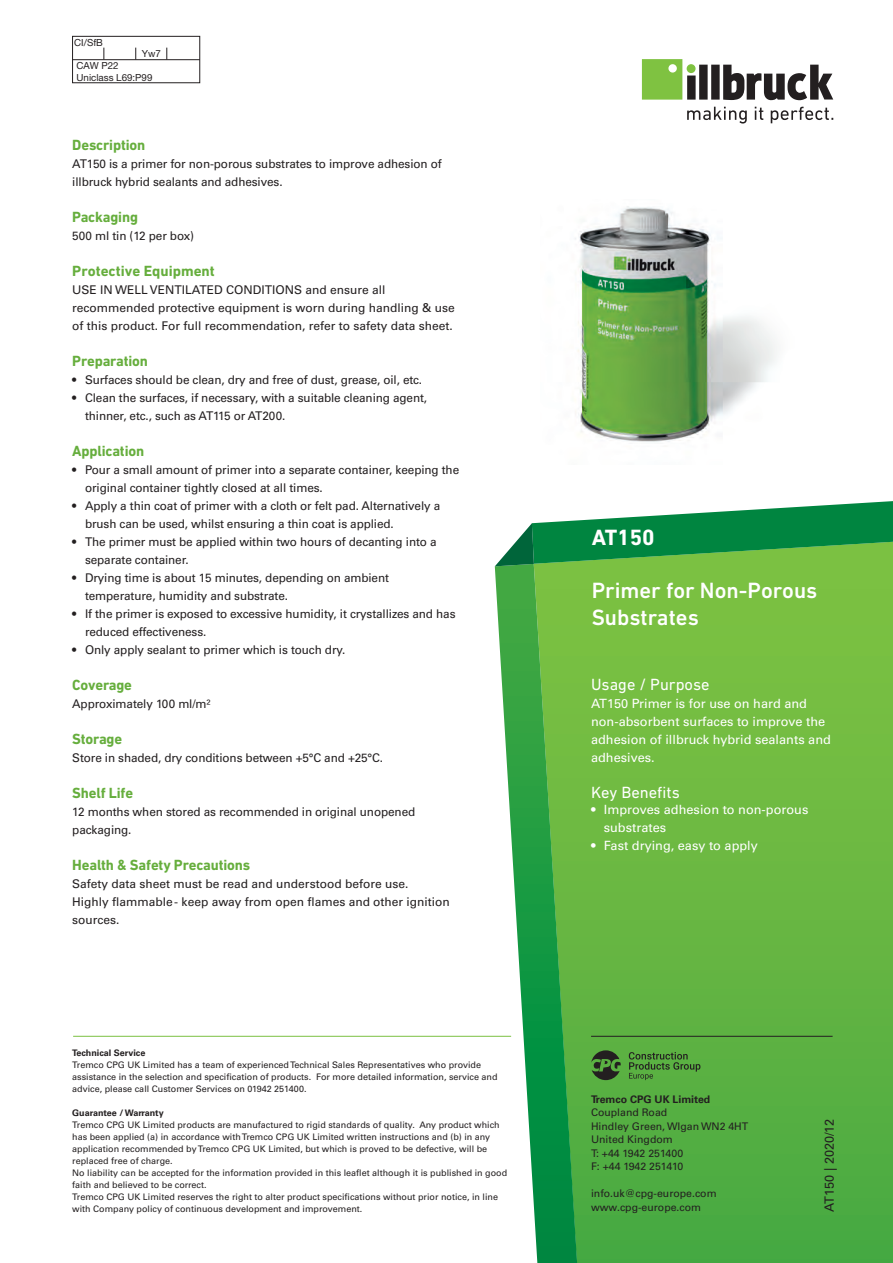
<style>
.page{position:relative;width:893px;height:1263px;background:#fff}
.page>*{position:absolute;margin:0;border:0;box-sizing:border-box;transform-origin:0 0}
.t1{font:500 22.5px/27px "DIN Next W1 G";color:#fff}
.t2{font:700 22.5px "DIN Next W1 G";color:#fff}
.t3{font:16.5px "DIN Next W1 G";color:#fff}
.t4{font:700 15px "DIN Next W1 G";letter-spacing:-.01em;color:#66ae3d}
.t5{font:12.75px/18px "Univers LTCYR 55 Roman";color:#fff}
.t6{font:12.75px "Univers LTCYR 55 Roman";color:#231f20}
.t7{font:12px/18px "Univers LTCYR 55 Roman";letter-spacing:-.01em;color:#231f20}
.t8{font:10.5px/13.5px "Univers LTCYR 55 Roman";color:#231f20}
.t9{font:700 10.5px "Univers LTCYR 65";color:#231f20}
.t10{font:9.75px/11.7px "Helvetica Neue LT";color:#231f20}
.t11{font:9px/12px "Univers LTCYR 55 Roman";color:#231f20}
.t12{font:700 9px "Univers LTCYR 65";color:#231f20}
</style>
<div class="page">
<svg style="left:642px;top:59px;width:191px;height:41px"></svg>
<svg style="left:687px;top:107px;width:60px;height:17px"></svg>
<svg style="left:755px;top:107px;width:8px;height:13px"></svg>
<svg style="left:771px;top:107px;width:62px;height:16px"></svg>
<svg style="left:578px;top:566px;width:315px;height:697px;background:#65b641"></svg>
<svg style="left:495px;top:566px;width:83px;height:697px"></svg>
<svg style="left:495px;top:501px;width:398px;height:65px"></svg>
<hr style="left:73px;top:1036px;width:438px;height:1px;background:#7bc142">
<hr style="left:591px;top:1036px;width:242px;height:1px;background:#231f20">
<svg style="left:591px;top:1050px;width:30px;height:30px"></svg>
<svg style="left:629px;top:1052px;width:71px;height:28px;background:#4f943b"></svg>
<div style="left:72px;top:36px;width:128px;height:47px;border:1px solid #231f20"></div>
<hr style="left:72px;top:59px;width:128px;height:1px;background:#231f20">
<svg style="left:104px;top:48px;width:1px;height:12px"></svg>
<svg style="left:135px;top:48px;width:1px;height:12px"></svg>
<svg style="left:167px;top:48px;width:1px;height:12px"></svg>
<img style="left:575px;top:206px;width:202px;height:236px">
<p class="t10" style="left:74px;top:37px;width:30px">CI/SfB</p>
<p class="t10" style="left:77px;top:60px;width:77px">CAW P22<br>Uniclass L69:P99</p>
<p class="t10" style="left:142px;top:47px;width:21px">Yw7</p>
<p class="t4" style="left:72px;top:136px;width:75px">Description</p>
<p class="t7" style="left:72px;top:154px;width:371px">AT150 is a primer for non-porous substrates to improve adhesion of illbruck hybrid sealants and adhesives.</p>
<p class="t4" style="left:72px;top:208px;width:67px">Packaging</p>
<p class="t7" style="left:72px;top:226px;width:123px">500 ml tin (12 per box)</p>
<p class="t4" style="left:72px;top:262px;width:144px">Protective Equipment</p>
<p class="t7" style="left:72px;top:280px;width:384px">USE IN WELL VENTILATED CONDITIONS and ensure all recommended protective equipment is worn during handling &amp; use of this product. For full recommendation, refer to safety data sheet.</p>
<p class="t4" style="left:72px;top:352px;width:77px">Preparation</p>
<p class="t7" style="left:72px;top:370px;width:351px">• Surfaces should be clean, dry and free of dust, grease, oil, etc.</p>
<p class="t7" style="left:85px;top:388px;width:344px;text-indent:-13px">• Clean the surfaces, if necessary, with a suitable cleaning agent, thinner, etc., such as AT115 or AT200.</p>
<p class="t4" style="left:72px;top:442px;width:73px">Application</p>
<p class="t7" style="left:85px;top:460px;width:376px;text-indent:-13px">• Pour a small amount of primer into a separate container, keeping the original container tightly closed at all times.</p>
<p class="t7" style="left:85px;top:496px;width:357px;text-indent:-13px">• Apply a thin coat of primer with a cloth or felt pad. Alternatively a brush can be used, whilst ensuring a thin coat is applied.</p>
<p class="t7" style="left:85px;top:532px;width:353px;text-indent:-13px">• The primer must be applied within two hours of decanting into a separate container.</p>
<p class="t7" style="left:85px;top:568px;width:305px;text-indent:-13px">• Drying time is about 15 minutes, depending on ambient temperature, humidity and substrate.</p>
<p class="t7" style="left:85px;top:604px;width:372px;text-indent:-13px">• If the primer is exposed to excessive humidity, it crystallizes and has reduced effectiveness.</p>
<p class="t7" style="left:72px;top:640px;width:275px">• Only apply sealant to primer which is touch dry.</p>
<p class="t4" style="left:72px;top:676px;width:61px">Coverage</p>
<p class="t7" style="left:72px;top:694px;width:140px">Approximately 100 ml/m²</p>
<p class="t4" style="left:72px;top:730px;width:51px">Storage</p>
<p class="t7" style="left:72px;top:748px;width:312px">Store in shaded, dry conditions between +5°C and +25°C.</p>
<p class="t4" style="left:72px;top:784px;width:62px">Shelf Life</p>
<p class="t7" style="left:72px;top:802px;width:344px">12 months when stored as recommended in original unopened packaging.</p>
<p class="t4" style="left:72px;top:856px;width:179px">Health &amp; Safety Precautions</p>
<p class="t7" style="left:72px;top:874px;width:379px">Safety data sheet must be read and understood before use.<br>Highly flammable - keep away from open flames and other ignition sources.</p>
<p class="t12" style="left:72px;top:1046px;width:75px">Technical Service</p>
<p class="t11" style="left:72px;top:1058px;width:427px">Tremco CPG UK Limited has a team of experienced Technical Sales Representatives who provide assistance in the selection and specification of products. For more detailed information, service and advice, please call Customer Services on 01942 251400.</p>
<p class="t12" style="left:72px;top:1106px;width:93px">Guarantee / Warranty</p>
<p class="t11" style="left:72px;top:1118px;width:436px">Tremco CPG UK Limited products are manufactured to rigid standards of quality. Any product which has been applied (a) in accordance with Tremco CPG UK Limited written instructions and (b) in any application recommended by Tremco CPG UK Limited, but which is proved to be defective, will be replaced free of charge.<br>No liability can be accepted for the information provided in this leaflet although it is published in good faith and believed to be correct.<br>Tremco CPG UK Limited reserves the right to alter product specifications without prior notice, in line with Company policy of continuous development and improvement.</p>
<h1 class="t2" style="left:592px;top:524px;width:65px">AT150</h1>
<h1 class="t1" style="left:592px;top:577px;width:227px">Primer for Non-Porous<br>Substrates</h1>
<h2 class="t3" style="left:591px;top:674px;width:120px">Usage / Purpose</h2>
<p class="t5" style="left:591px;top:693px;width:241px">AT150 Primer is for use on hard and non-absorbent surfaces to improve the adhesion of illbruck hybrid sealants and adhesives.</p>
<h2 class="t3" style="left:591px;top:782px;width:90px">Key Benefits</h2>
<p class="t5" style="left:604px;top:800px;width:206px;text-indent:-13px">• Improves adhesion to non-porous substrates</p>
<p class="t5" style="left:591px;top:836px;width:168px">• Fast drying, easy to apply</p>
<p class="t9" style="left:591px;top:1091px;width:121px">Tremco CPG UK Limited</p>
<p class="t8" style="left:591px;top:1105px;width:159px">Coupland Road<br>Hindley Green, WIgan WN2 4HT<br>United Kingdom<br>T: +44 1942 251400<br>F: +44 1942 251410</p>
<p class="t8" style="left:591px;top:1186px;width:127px">info.uk@cpg-europe.com www.cpg-europe.com</p>
<p class="t6" style="left:820px;top:1212px;width:94px;rotate:-90deg">AT150 | 2020/12</p>
</div>
